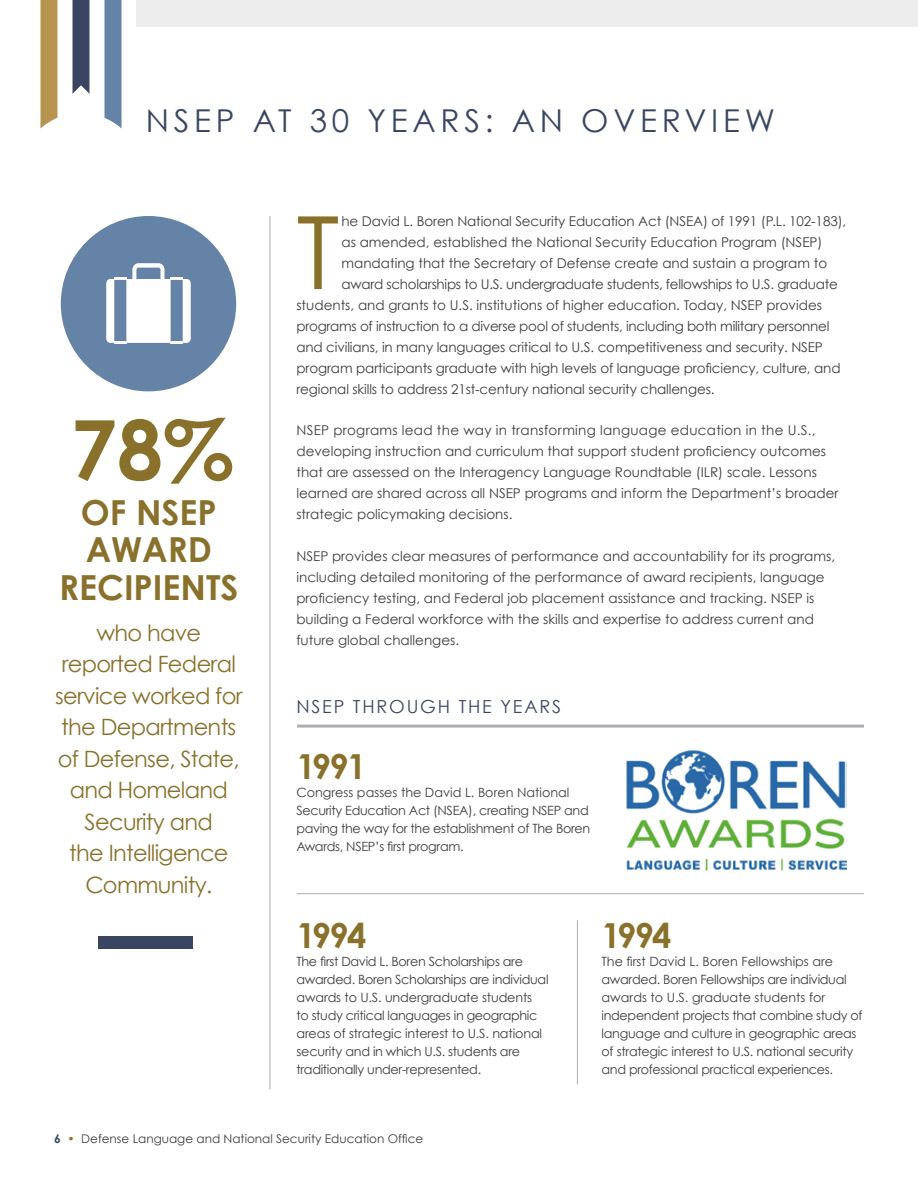
<style>
.page{position:relative;width:918px;height:1188px;background:#fff}
.page>*{position:absolute;margin:0;border:0;box-sizing:border-box;transform-origin:0 0}
.t1{font:101.25px "Century Gothic";color:#89712b}
.t2{font:700 82.5px "Century Gothic";color:#89712b}
.t3{font:700 34.5px/37.5px "Century Gothic";color:#89712b;text-align:center}
.t4{font:31.5px "Century Gothic";letter-spacing:.15em;color:#3a4661}
.t5{font:22.5px/31.5px "Century Gothic";letter-spacing:-.03em;color:#89712b;text-align:center}
.t6{font:18px "Century Gothic";letter-spacing:.1em;color:#3a4661}
.t7{font:13.5px/21px "Century Gothic";color:#3d3d3d}
.t8{font:13.5px "Century Gothic";letter-spacing:-.02em;color:#3d3d3d}
.t9{font:12.75px/18px "Century Gothic";letter-spacing:-.025em;color:#3d3d3d}
.t10{font:12px "Century Gothic";color:#3d3d3d}
.s1{font-weight:700;color:#3a4661}
.s2{color:#89712b}
</style>
<div class="page">
<hr style="left:270px;top:216px;width:1px;height:873px;background:#b0acb4">
<div style="left:61px;top:216px;width:175px;height:175px;background:#6582a7;border-radius:50%"></div>
<svg style="left:40px;top:0;width:17px;height:129px;background:#bb9c5c"></svg>
<div style="left:73px;top:0;width:16px;height:94px;background:#3a4661"></div>
<svg style="left:105px;top:0;width:17px;height:129px;background:#708bad"></svg>
<div style="left:136px;top:0;width:782px;height:27px;background:#ededed"></div>
<div style="left:99px;top:936px;width:94px;height:13px;background:#3a4661"></div>
<svg style="left:106px;top:263px;width:85px;height:81px"></svg>
<img style="left:626px;top:750px;width:221px;height:121px">
<hr style="left:577px;top:920px;width:1px;height:164px;background:#b0acb4">
<hr style="left:297px;top:725px;width:567px;height:3px;background:#b0acb4">
<hr style="left:297px;top:893px;width:567px;height:1px;background:#b0acb4">
<h3 class="t4" style="left:146px;top:101px;width:631px">NSEP AT 30 YEARS: AN OVERVIEW</h3>
<h2 class="t2" style="left:71px;top:398px;width:165px">78%</h2>
<h3 class="t3" style="left:59px;top:493px;width:181px">OF NSEP<br>AWARD<br>RECIPIENTS</h3>
<h3 class="t5" style="left:55px;top:616px;width:189px">who have reported Federal service worked for the Departments of Defense, State, and Homeland<br>Security and<br>the Intelligence<br>Community.</h3>
<h1 class="t1" style="left:296px;top:191px;width:45px">T</h1>
<p class="t7" style="left:342px;top:211px;width:506px">he David L. Boren National Security Education Act (NSEA) of 1991 (P.L. 102-183),</p>
<p class="t7" style="left:342px;top:232px;width:483px">as amended, established the National Security Education Program (NSEP)</p>
<p class="t7" style="left:342px;top:253px;width:487px">mandating that the Secretary of Defense create and sustain a program to</p>
<p class="t8" style="left:342px;top:276px;width:498px">award scholarships to U.S. undergraduate students, fellowships to U.S. graduate</p>
<p class="t7" style="left:296px;top:295px;width:527px">students, and grants to U.S. institutions of higher education. Today, NSEP provides</p>
<p class="t8" style="left:296px;top:318px;width:534px">programs of instruction to a diverse pool of students, including both military personnel</p>
<p class="t7" style="left:296px;top:337px;width:528px">and civilians, in many languages critical to U.S. competitiveness and security. NSEP</p>
<p class="t7" style="left:296px;top:358px;width:546px">program participants graduate with high levels of language proficiency, culture, and</p>
<p class="t7" style="left:296px;top:379px;width:420px">regional skills to address 21st-century national security challenges.</p>
<p class="t7" style="left:296px;top:420px;width:544px">NSEP programs lead the way in transforming language education in the U.S., developing instruction and curriculum that support student proficiency outcomes that are assessed on the Interagency Language Roundtable (ILR) scale. Lessons learned are shared across all NSEP programs and inform the Department’s broader strategic policymaking decisions.</p>
<p class="t7" style="left:296px;top:545px;width:540px">NSEP provides clear measures of performance and accountability for its programs, including detailed monitoring of the performance of award recipients, language proficiency testing, and Federal job placement assistance and tracking. NSEP is building a Federal workforce with the skills and expertise to address current and future global challenges.</p>
<h3 class="t6" style="left:296px;top:696px;width:266px">NSEP THROUGH THE YEARS</h3>
<h3 class="t3" style="left:296px;top:747px;width:72px">1991</h3>
<p class="t9" style="left:296px;top:783px;width:295px">Congress passes the David L. Boren National Security Education Act (NSEA), creating NSEP and paving the way for the establishment of The Boren Awards, NSEP’s first program.</p>
<h3 class="t3" style="left:296px;top:916px;width:72px">1994</h3>
<p class="t9" style="left:296px;top:952px;width:254px">The first David L. Boren Scholarships are awarded. Boren Scholarships are individual awards to U.S. undergraduate students<br>to study critical languages in geographic areas of strategic interest to U.S. national security and in which U.S. students are traditionally under-represented.</p>
<h3 class="t3" style="left:602px;top:916px;width:72px">1994</h3>
<p class="t9" style="left:602px;top:952px;width:263px">The first David L. Boren Fellowships are awarded. Boren Fellowships are individual awards to U.S. graduate students for independent projects that combine study of language and culture in geographic areas of strategic interest to U.S. national security and professional practical experiences.</p>
<p class="t10" style="left:54px;top:1131px;width:371px"><span class="s1">6</span> <span class="s2">•</span> Defense Language and National Security Education Office</p>
</div>
